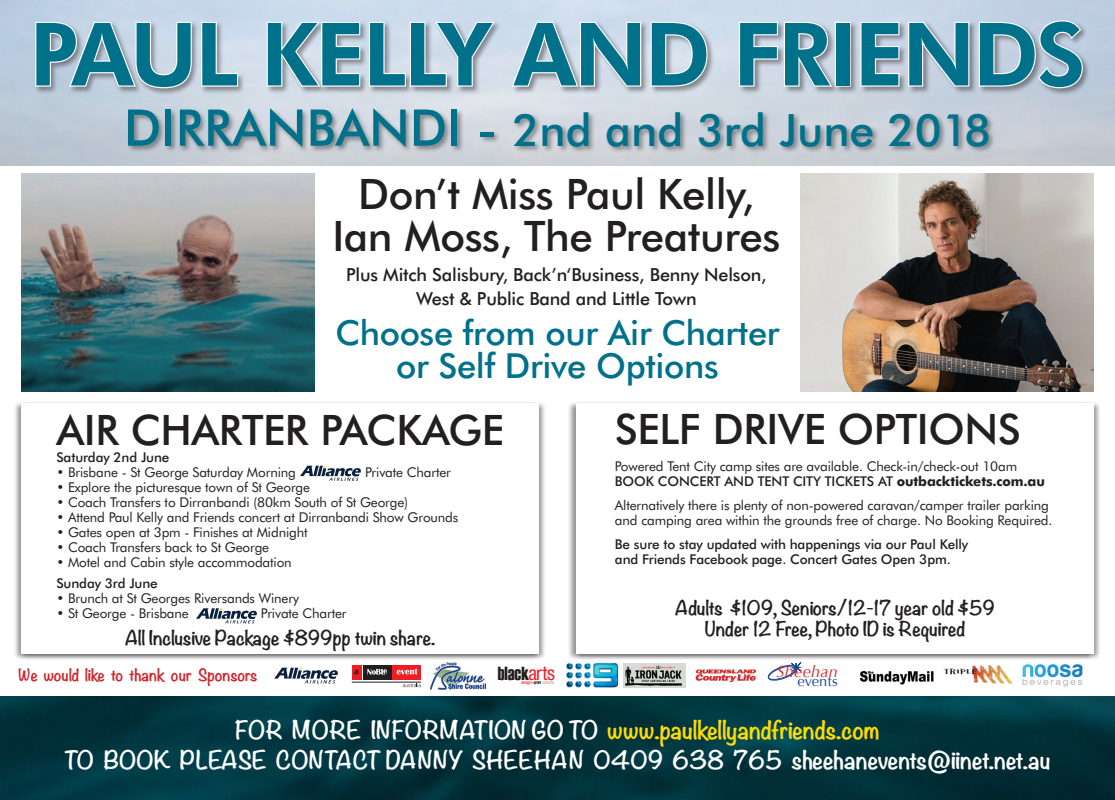
<style>
.page{position:relative;width:1115px;height:800px;background:#fff}
.page>*{position:absolute;margin:0;border:0;box-sizing:border-box;transform-origin:0 0}
.t1{font:800 87.3px "Futura BT";letter-spacing:-.025em;color:#00718b}
.t2{font:500 44.55px "Futura BT";color:#00718b}
.t3{font:500 42px "Futura BT";letter-spacing:-.01em;color:#231f20}
.t4{font:500 34.5px "Futura BT";letter-spacing:-.01em;color:#00718b}
.t5{font:700 22.5px "Noteworthy";letter-spacing:-.01em;color:#fff}
.t6{font:700 22.5px "Noteworthy";letter-spacing:-.01em;color:#ffdc01}
.t7{font:18.9px "Haettenschweiler";color:#231f20}
.t8{font:700 18px "Noteworthy";letter-spacing:-.01em;color:#231f20}
.t9{font:500 18px/24px "Futura BT";letter-spacing:-.01em;color:#231f20;text-align:center}
.t10{font:italic 16.35px "Optima";letter-spacing:.015em;color:#d22026}
.t11{font:700 15px "Noteworthy";letter-spacing:-.01em;color:#d1232a}
.t12{font:14.7px "Optima";color:#18478f}
.t13{font:13.5px/15px "Futura BT";letter-spacing:-.01em;color:#231f20}
.t14{font:500 13.5px "Futura BT";letter-spacing:-.01em;color:#231f20}
.t15{font:condensed 4.8px "Helvetica Neue";letter-spacing:-.04em;color:#ee1d23}
.s1{font-size:50.55px}
.s2{font-family:"Helvetica Neue";font-stretch:condensed;font-size:19.35px;color:#ee1d23}
.s3{font-family:"Haettenschweiler";font-stretch:normal;font-size:4.5px;color:#231f20}
.s4{color:#a8a9ad}
.s5{font-weight:700}
.s6{color:#fff}
</style>
<div class="page">
<div style="left:574px;top:401px;width:526px;height:259px;background:#231f20;opacity:.45"></div>
<div style="left:575px;top:403px;width:517px;height:250px;background:#fff"></div>
<div style="left:20px;top:401px;width:526px;height:259px;background:#231f20;opacity:.45"></div>
<div style="left:21px;top:403px;width:517px;height:250px;background:#fff"></div>
<div style="left:33px;top:19px;width:1056px;height:77px;background:#231f20;opacity:.45"></div>
<svg style="left:34px;top:19px;width:159px;height:70px;background:#b0b8c3"></svg>
<svg style="left:200px;top:21px;width:39px;height:67px;background:#bcc4cd"></svg>
<svg style="left:265px;top:21px;width:96px;height:67px"></svg>
<svg style="left:367px;top:20px;width:130px;height:68px;background:#bdc4cd"></svg>
<svg style="left:510px;top:16px;width:132px;height:75px;background:#bcc3cc"></svg>
<svg style="left:649px;top:21px;width:59px;height:67px"></svg>
<svg style="left:737px;top:21px;width:96px;height:68px;background:#b5bac3"></svg>
<div style="left:834px;top:22px;width:16px;height:65px;border:2px solid #fff"></div>
<svg style="left:858px;top:21px;width:42px;height:67px"></svg>
<svg style="left:906px;top:16px;width:64px;height:75px;background:#b3bbc5"></svg>
<svg style="left:977px;top:19px;width:106px;height:70px;background:#adb5c0"></svg>
<div style="left:127px;top:107px;width:868px;height:47px;background:#231f20;opacity:.45"></div>
<img style="left:0;top:696px;width:1114px;height:103px">
<img style="left:21px;top:174px;width:294px;height:218px">
<img style="left:800px;top:174px;width:293px;height:218px">
<svg style="left:300px;top:465px;width:61px;height:15px"></svg>
<svg style="left:196px;top:608px;width:61px;height:15px"></svg>
<svg style="left:274px;top:667px;width:64px;height:16px"></svg>
<div style="left:352px;top:664px;width:9px;height:15px;background:#ee1d23"></div>
<div style="left:363px;top:664px;width:28px;height:15px;background:#231f20"></div>
<div style="left:392px;top:664px;width:29px;height:15px;background:#ee1d23"></div>
<svg style="left:354px;top:669px;width:5px;height:5px"></svg>
<svg style="left:396px;top:668px;width:21px;height:6px"></svg>
<hr style="left:351px;top:681px;width:70px;height:1px;background:#231f20">
<svg style="left:367px;top:668px;width:20px;height:6px"></svg>
<svg style="left:402px;top:683px;width:19px;height:4px"></svg>
<img style="left:431px;top:662px;width:54px;height:27px">
<svg style="left:767px;top:662px;width:35px;height:18px"></svg>
<img style="left:695px;top:669px;width:62px;height:12px">
<img style="left:859px;top:671px;width:75px;height:14px">
<img style="left:566px;top:662px;width:51px;height:26px">
<img style="left:943px;top:665px;width:70px;height:19px">
<img style="left:623px;top:663px;width:61px;height:24px">
<img style="left:1022px;top:664px;width:61px;height:23px">
<p class="t1" style="left:29px;top:1px;width:1057px">PAUL KELLY AND FRIENDS</p>
<p class="t2" style="left:124px;top:103px;width:868px"><span class="s1">DIRRANBANDI -</span> 2nd and 3rd June 2018</p>
<p class="t3" style="left:358px;top:168px;width:398px">Don’t Miss Paul Kelly,</p>
<p class="t3" style="left:332px;top:210px;width:449px">Ian Moss, The Preatures</p>
<p class="t9" style="left:346px;top:262px;width:422px">Plus Mitch Salisbury, Back’n‘Business, Benny Nelson,<br>West &amp; Public Band and Little Town</p>
<p class="t4" style="left:335px;top:312px;width:445px">Choose from our Air Charter</p>
<p class="t4" style="left:396px;top:345px;width:324px">or Self Drive Options</p>
<p class="t3" style="left:56px;top:404px;width:449px">AIR CHARTER PACKAGE</p>
<p class="t3" style="left:614px;top:403px;width:407px">SELF DRIVE OPTIONS</p>
<p class="t14" style="left:56px;top:449px;width:114px">Saturday 2nd June</p>
<p class="t13" style="left:56px;top:464px;width:241px">• Brisbane - St George Saturday Morning</p>
<p class="t13" style="left:365px;top:464px;width:87px">Private Charter</p>
<p class="t13" style="left:56px;top:479px;width:255px">• Explore the picturesque town of St George</p>
<p class="t13" style="left:56px;top:494px;width:353px">• Coach Transfers to Dirranbandi (80km South of St George)</p>
<p class="t13" style="left:56px;top:509px;width:403px">• Attend Paul Kelly and Friends concert at Dirranbandi Show Grounds</p>
<p class="t13" style="left:56px;top:524px;width:253px">• Gates open at 3pm - Finishes at Midnight</p>
<p class="t13" style="left:56px;top:539px;width:214px">• Coach Transfers back to St George</p>
<p class="t13" style="left:56px;top:554px;width:237px">• Motel and Cabin style accommodation</p>
<p class="t14" style="left:56px;top:575px;width:103px">Sunday 3rd June</p>
<p class="t13" style="left:56px;top:590px;width:244px">• Brunch at St Georges Riversands Winery</p>
<p class="t13" style="left:56px;top:605px;width:134px">• St George - Brisbane</p>
<p class="t13" style="left:261px;top:605px;width:87px">Private Charter</p>
<p class="t8" style="left:125px;top:621px;width:312px">All Inclusive Package $899pp twin share.</p>
<p class="t11" style="left:18px;top:661px;width:241px">We would like to thank our Sponsors</p>
<p class="t7" style="left:497px;top:662px;width:59px">black<span class="s2">arts</span></p>
<p class="t15" style="left:521px;top:679px;width:35px">design+<span class="s3">print</span> <span class="s4">wizards</span></p>
<p class="t13" style="left:614px;top:458px;width:403px">Powered Tent City camp sites are available. Check-in/check-out 10am</p>
<p class="t14" style="left:614px;top:472px;width:431px">BOOK CONCERT AND TENT CITY TICKETS AT <span class="s5">outbacktickets.com.au</span></p>
<p class="t13" style="left:614px;top:497px;width:439px">Alternatively there is plenty of non-powered caravan/camper trailer parking and camping area within the grounds free of charge. No Booking Required.</p>
<p class="t14" style="left:614px;top:535px;width:354px">Be sure to stay updated with happenings via our Paul Kelly</p>
<p class="t14" style="left:614px;top:550px;width:337px">and Friends Facebook page. Concert Gates Open 3pm.</p>
<p class="t8" style="left:674px;top:591px;width:322px">Adults $109, Seniors/12-17 year old $59</p>
<p class="t8" style="left:704px;top:612px;width:262px">Under 12 Free, Photo ID is Required</p>
<p class="t10" style="left:776px;top:662px;width:63px">Sheehan</p>
<p class="t12" style="left:797px;top:672px;width:42px">events</p>
<p class="t6" style="left:235px;top:709px;width:646px"><span class="s6">FOR MORE INFORMATION GO TO</span> www.paulkellyandfriends.com</p>
<p class="t5" style="left:64px;top:739px;width:987px">TO BOOK PLEASE CONTACT DANNY SHEEHAN 0409 638 765 sheehanevents@iinet.net.au</p>
</div>
